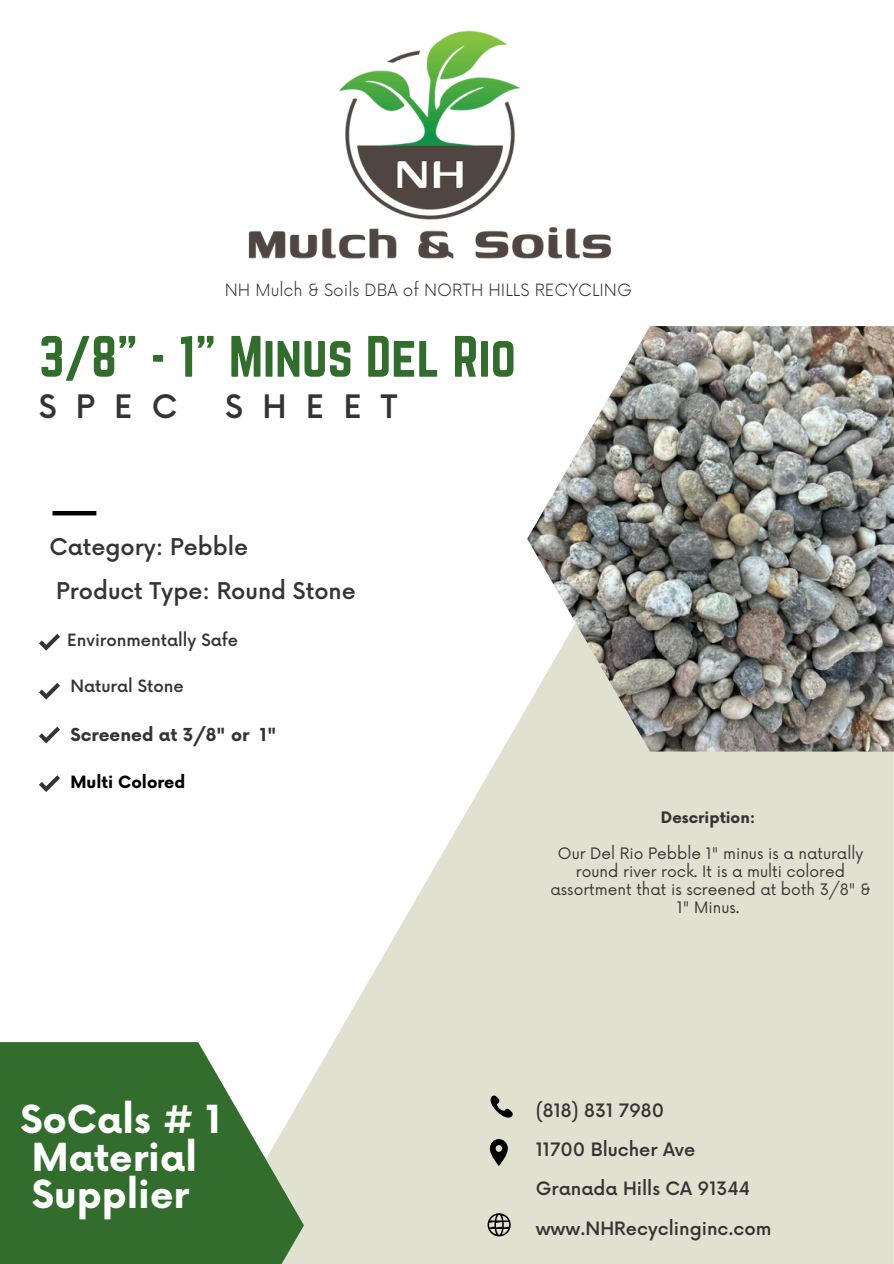
<style>
.page{position:relative;width:894px;height:1264px;background:#fff}
.page>*{position:absolute;margin:0;border:0;box-sizing:border-box;transform-origin:0 0}
.t1{font:51px "Norwester";color:#326d2e}
.t2{font:700 37.65px "Now";color:#fefefe}
.t3{font:500 31.5px "Now";letter-spacing:.61em;color:#343434}
.t4{font:500 22.5px/43.8px "Now";color:#343434}
.t5{font:500 18px/39.5px "Now";color:#343434}
.t6{font:700 17.4px "Now";color:#343434}
.t7{font:300 16.5px "Now";color:#343434}
.t8{font:500 16.5px "Now";color:#343434}
.t9{font:700 16.5px "Now";color:#000}
.t10{font:15.45px/18px "Now";color:#343434;text-align:center}
.t11{font:700 15.45px "Now";color:#343434}
</style>
<div class="page">
<svg style="left:303px;top:707px;width:590px;height:556px;background:#e5e5d7"></svg>
<img style="left:527px;top:326px;width:366px;height:425px">
<svg style="left:0;top:1042px;width:303px;height:221px;background:#4f814b"></svg>
<svg style="left:39px;top:683px;width:21px;height:16px"></svg>
<hr style="left:52px;top:511px;width:44px;height:4px;background:#000">
<svg style="left:487px;top:1213px;width:23px;height:23px"></svg>
<svg style="left:489px;top:1138px;width:18px;height:27px"></svg>
<svg style="left:490px;top:1095px;width:22px;height:22px"></svg>
<svg style="left:39px;top:634px;width:21px;height:16px"></svg>
<img style="left:248px;top:30px;width:363px;height:229px">
<svg style="left:39px;top:727px;width:21px;height:16px"></svg>
<svg style="left:39px;top:775px;width:21px;height:17px"></svg>
<h4 class="t7" style="left:225px;top:281px;width:408px">NH Mulch &amp; Soils DBA of NORTH HILLS RECYCLING</h4>
<h4 class="t1" style="left:39px;top:326px;width:478px">3/8" - 1" Minus Del Rio</h4>
<h4 class="t3" style="left:39px;top:390px;width:140px">SPEC</h4>
<h4 class="t3" style="left:225px;top:390px;width:173px">SHEET</h4>
<p class="t4" style="left:56px;top:526px;width:301px;text-indent:-7px">Category: Pebble<br>Product Type: Round Stone</p>
<h4 class="t8" style="left:67px;top:631px;width:172px">Environmentally Safe</h4>
<p class="t8" style="left:70px;top:677px;width:115px">Natural Stone</p>
<h2 class="t6" style="left:70px;top:725px;width:208px">Screened at 3/8" or 1"</h2>
<h2 class="t9" style="left:70px;top:772px;width:116px">Multi Colored</h2>
<h4 class="t2" style="left:21px;top:1099px;width:202px">SoCals # 1</h4>
<p class="t2" style="left:32px;top:1136px;width:166px">Material</p>
<h3 class="t2" style="left:32px;top:1173px;width:158px">Supplier</h3>
<h1 class="t11" style="left:660px;top:808px;width:96px">Description:</h1>
<h6 class="t10" style="left:550px;top:845px;width:321px">Our Del Rio Pebble 1" minus is a naturally round river rock. It is a multi colored assortment that is screened at both 3/8" &amp;<br>1" Minus.</h6>
<h4 class="t5" style="left:535px;top:1091px;width:237px">(818) 831 7980<br>11700 Blucher Ave<br>Granada Hills CA 91344 www.NHRecyclinginc.com</h4>
</div>
